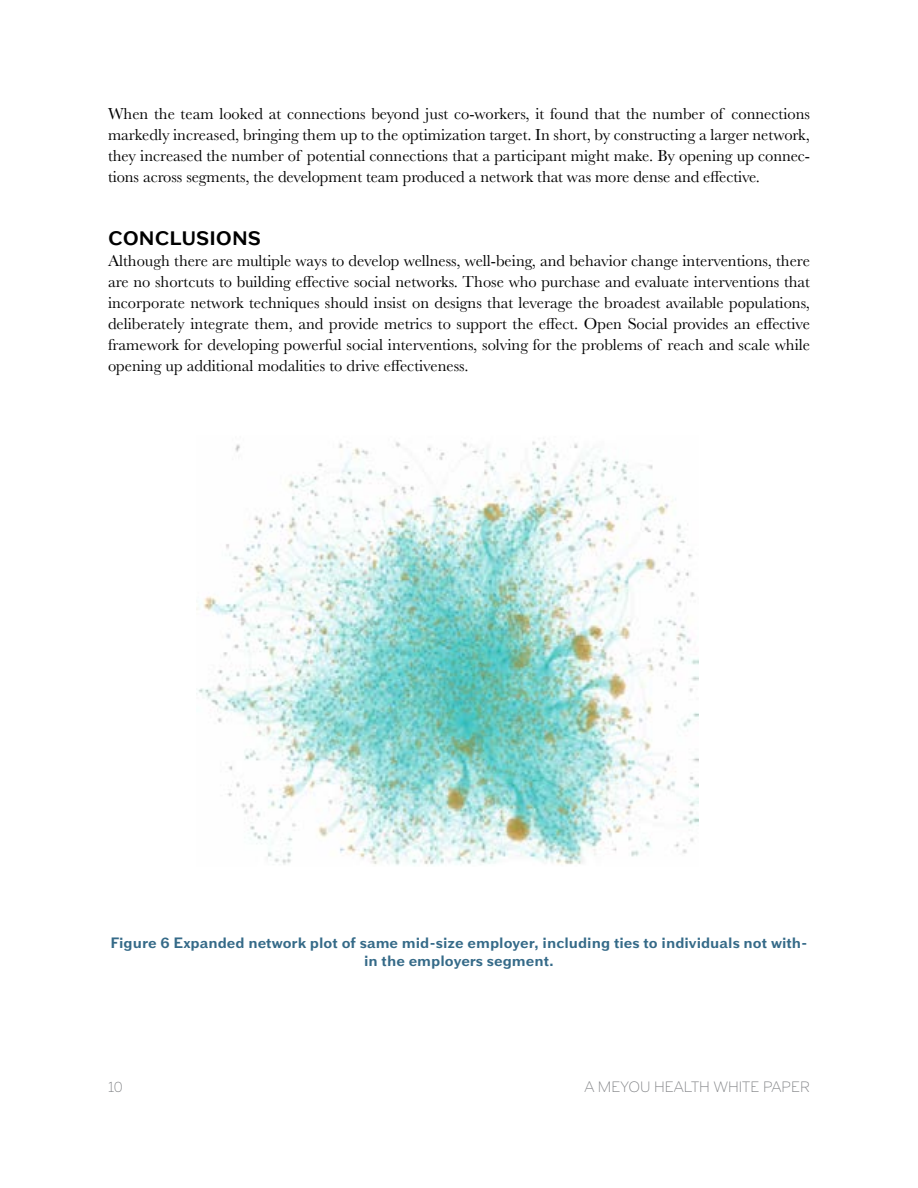
<style>
.page{position:relative;width:918px;height:1188px;background:#fff}
.page>*{position:absolute;margin:0;border:0;box-sizing:border-box;transform-origin:0 0}
.t1{font:700 19.5px "Armitage";color:#000}
.t2{font:16.5px/21px "Baskerville";letter-spacing:-.005em;color:#000;text-align:justify}
.t3{font:700 15px/18px "Armitage";color:#356a88;text-align:center}
.t4{font:100 15px "Armitage";color:#808285}
</style>
<div class="page">
<img style="left:197px;top:441px;width:502px;height:424px">
<p class="t2" style="left:108px;top:103px;width:704px">When the team looked at connections beyond just co-workers, it found that the number of connections markedly increased, bringing them up to the optimization target. In short, by constructing a larger network, they increased the number of potential connections that a participant might make. By opening up connec&shy;tions across segments, the development team produced a network that was more dense and effective.</p>
<p class="t1" style="left:108px;top:227px;width:155px">CONCLUSIONS</p>
<p class="t2" style="left:108px;top:250px;width:704px">Although there are multiple ways to develop wellness, well-being, and behavior change interventions, there are no shortcuts to building effective social networks. Those who purchase and evaluate interventions that incorporate network techniques should insist on designs that leverage the broadest available populations, deliberately integrate them, and provide metrics to support the effect. Open Social provides an effective framework for developing powerful social interventions, solving for the problems of reach and scale while opening up additional modalities to drive effectiveness.</p>
<p class="t3" style="left:110px;top:934px;width:699px">Figure 6 Expanded network plot of same mid-size employer, including ties to individuals not with&shy;in the employers segment.</p>
<p class="t4" style="left:108px;top:1078px;width:16px">10</p>
<p class="t4" style="left:584px;top:1078px;width:227px">A MEYOU HEALTH WHITE PAPER</p>
</div>
